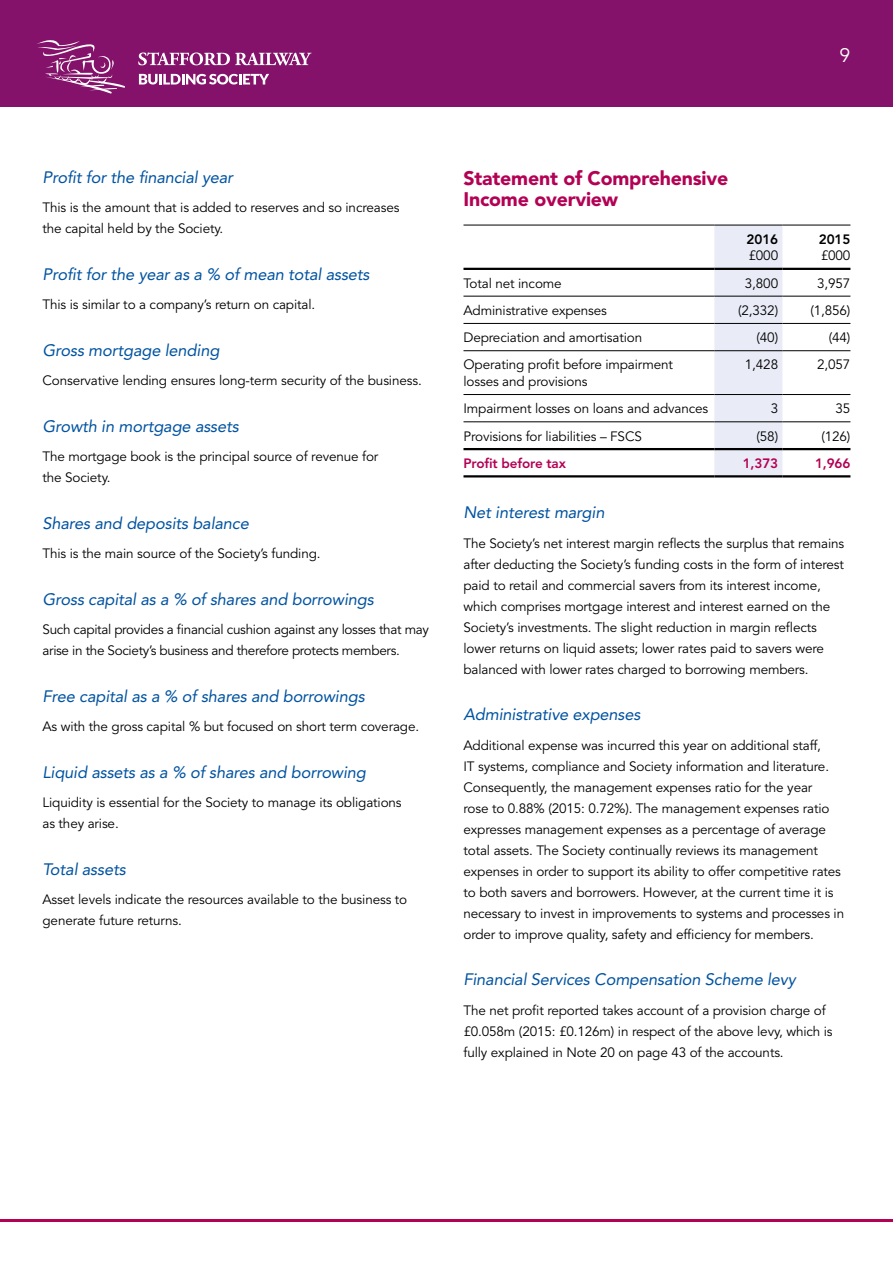
<style>
.page{position:relative;width:893px;height:1263px;background:#fff}
.page>*{position:absolute;margin:0;border:0;box-sizing:border-box;transform-origin:0 0}
.t1{font:900 19.5px/21px "Avenir";letter-spacing:-.01em;color:#b30154}
.t2{font:19.5px "Avenir";color:#fff}
.t3{font:italic 16.5px "Avenir LT Std";letter-spacing:-.01em;color:#0053a1}
.t4{font:13.5px/21px "Avenir";letter-spacing:-.01em;color:#000}
.t5{font:800 13.5px "Avenir";letter-spacing:-.01em;color:#b30154}
.t6{font:800 13.5px "Avenir";letter-spacing:-.01em;color:#000}
</style>
<div class="page">
<hr style="left:0;top:1219px;width:893px;height:3px;background:#b30154">
<div style="left:714px;top:226px;width:68px;height:249px;background:#e9ebf7"></div>
<hr style="left:463px;top:225px;width:251px;height:1px;background:#000">
<hr style="left:714px;top:225px;width:68px;height:1px;background:#000">
<hr style="left:782px;top:225px;width:68px;height:1px;background:#000">
<hr style="left:463px;top:296px;width:251px;height:1px;background:#000">
<hr style="left:714px;top:296px;width:68px;height:1px;background:#000">
<hr style="left:782px;top:296px;width:68px;height:1px;background:#000">
<hr style="left:463px;top:323px;width:251px;height:1px;background:#000">
<hr style="left:714px;top:323px;width:68px;height:1px;background:#000">
<hr style="left:782px;top:323px;width:68px;height:1px;background:#000">
<hr style="left:463px;top:350px;width:251px;height:1px;background:#000">
<hr style="left:714px;top:350px;width:68px;height:1px;background:#000">
<hr style="left:782px;top:350px;width:68px;height:1px;background:#000">
<hr style="left:463px;top:394px;width:251px;height:1px;background:#000">
<hr style="left:714px;top:394px;width:68px;height:1px;background:#000">
<hr style="left:782px;top:394px;width:68px;height:1px;background:#000">
<hr style="left:463px;top:421px;width:251px;height:1px;background:#000">
<hr style="left:714px;top:421px;width:68px;height:1px;background:#000">
<hr style="left:782px;top:421px;width:68px;height:1px;background:#000">
<hr style="left:463px;top:475px;width:251px;height:2px;background:#000">
<hr style="left:714px;top:475px;width:68px;height:2px;background:#000">
<hr style="left:782px;top:475px;width:68px;height:2px;background:#000">
<hr style="left:463px;top:268px;width:251px;height:2px;background:#000">
<hr style="left:714px;top:268px;width:68px;height:2px;background:#000">
<hr style="left:782px;top:268px;width:68px;height:2px;background:#000">
<hr style="left:463px;top:448px;width:251px;height:2px;background:#000">
<hr style="left:714px;top:448px;width:68px;height:2px;background:#000">
<hr style="left:782px;top:448px;width:68px;height:2px;background:#000">
<div style="left:0;top:0;width:893px;height:106px;background:#84126a"></div>
<svg style="left:138px;top:52px;width:173px;height:13px"></svg>
<svg style="left:139px;top:74px;width:130px;height:11px"></svg>
<svg style="left:37px;top:40px;width:88px;height:54px"></svg>
<h1 class="t2" style="left:840px;top:44px;width:12px">9</h1>
<p class="t3" style="left:43px;top:167px;width:192px">Profit for the financial year</p>
<p class="t4" style="left:43px;top:197px;width:358px">This is the amount that is added to reserves and so increases the capital held by the Society.</p>
<p class="t3" style="left:43px;top:264px;width:329px">Profit for the year as a % of mean total assets</p>
<p class="t4" style="left:43px;top:294px;width:274px">This is similar to a company’s return on capital.</p>
<p class="t3" style="left:43px;top:340px;width:178px">Gross mortgage lending</p>
<p class="t4" style="left:43px;top:370px;width:381px">Conservative lending ensures long-term security of the business.</p>
<p class="t3" style="left:43px;top:416px;width:198px">Growth in mortgage assets</p>
<p class="t4" style="left:43px;top:446px;width:337px">The mortgage book is the principal source of revenue for the Society.</p>
<p class="t3" style="left:43px;top:513px;width:208px">Shares and deposits balance</p>
<p class="t4" style="left:43px;top:543px;width:280px">This is the main source of the Society’s funding.</p>
<p class="t3" style="left:43px;top:589px;width:333px">Gross capital as a % of shares and borrowings</p>
<p class="t4" style="left:43px;top:619px;width:388px">Such capital provides a financial cushion against any losses that may arise in the Society’s business and therefore protects members.</p>
<p class="t3" style="left:43px;top:686px;width:324px">Free capital as a % of shares and borrowings</p>
<p class="t4" style="left:43px;top:716px;width:378px">As with the gross capital % but focused on short term coverage.</p>
<p class="t3" style="left:43px;top:762px;width:325px">Liquid assets as a % of shares and borrowing</p>
<p class="t4" style="left:43px;top:792px;width:361px">Liquidity is essential for the Society to manage its obligations as they arise.</p>
<p class="t3" style="left:43px;top:859px;width:85px">Total assets</p>
<p class="t4" style="left:43px;top:889px;width:366px">Asset levels indicate the resources available to the business to generate future returns.</p>
<h1 class="t1" style="left:463px;top:167px;width:266px">Statement of Comprehensive<br>Income overview</h1>
<p class="t6" style="left:747px;top:231px;width:33px">2016</p>
<p class="t4" style="left:748px;top:246px;width:31px">£000</p>
<p class="t6" style="left:819px;top:231px;width:33px">2015</p>
<p class="t4" style="left:821px;top:246px;width:31px">£000</p>
<p class="t4" style="left:463px;top:273px;width:100px">Total net income</p>
<p class="t4" style="left:745px;top:273px;width:35px">3,800</p>
<p class="t4" style="left:817px;top:273px;width:35px">3,957</p>
<p class="t4" style="left:463px;top:300px;width:145px">Administrative expenses</p>
<p class="t4" style="left:738px;top:300px;width:41px">(2,332)</p>
<p class="t4" style="left:810px;top:300px;width:41px">(1,856)</p>
<p class="t4" style="left:463px;top:327px;width:180px">Depreciation and amortisation</p>
<p class="t4" style="left:756px;top:327px;width:23px">(40)</p>
<p class="t4" style="left:829px;top:327px;width:23px">(44)</p>
<p class="t4" style="left:463px;top:357px;width:211px;line-height:16.5px">Operating profit before impairment losses and provisions</p>
<p class="t4" style="left:745px;top:355px;width:35px">1,428</p>
<p class="t4" style="left:817px;top:355px;width:35px">2,057</p>
<p class="t4" style="left:463px;top:398px;width:246px">Impairment losses on loans and advances</p>
<p class="t4" style="left:771px;top:398px;width:9px">3</p>
<p class="t4" style="left:836px;top:398px;width:16px">35</p>
<p class="t4" style="left:463px;top:426px;width:180px">Provisions for liabilities – FSCS</p>
<p class="t4" style="left:756px;top:426px;width:23px">(58)</p>
<p class="t4" style="left:821px;top:426px;width:30px">(126)</p>
<p class="t5" style="left:463px;top:455px;width:104px">Profit before tax</p>
<p class="t5" style="left:743px;top:455px;width:37px">1,373</p>
<p class="t5" style="left:815px;top:455px;width:37px">1,966</p>
<p class="t3" style="left:463px;top:503px;width:143px">Net interest margin</p>
<p class="t4" style="left:463px;top:533px;width:382px">The Society’s net interest margin reflects the surplus that remains after deducting the Society’s funding costs in the form of interest paid to retail and commercial savers from its interest income, which comprises mortgage interest and interest earned on the Society’s investments. The slight reduction in margin reflects lower returns on liquid assets; lower rates paid to savers were balanced with lower rates charged to borrowing members.</p>
<p class="t3" style="left:463px;top:705px;width:178px">Administrative expenses</p>
<p class="t4" style="left:463px;top:735px;width:382px">Additional expense was incurred this year on additional staff,<br>IT systems, compliance and Society information and literature.<br>Consequently, the management expenses ratio for the year<br>rose to 0.88% (2015: 0.72%). The management expenses ratio expresses management expenses as a percentage of average total assets. The Society continually reviews its management expenses in order to support its ability to offer competitive rates to both savers and borrowers. However, at the current time it is necessary to invest in improvements to systems and processes in order to improve quality, safety and efficiency for members.</p>
<p class="t3" style="left:463px;top:970px;width:334px">Financial Services Compensation Scheme levy</p>
<p class="t4" style="left:463px;top:1000px;width:371px">The net profit reported takes account of a provision charge of £0.058m (2015: £0.126m) in respect of the above levy, which is fully explained in Note 20 on page 43 of the accounts.</p>
</div>
